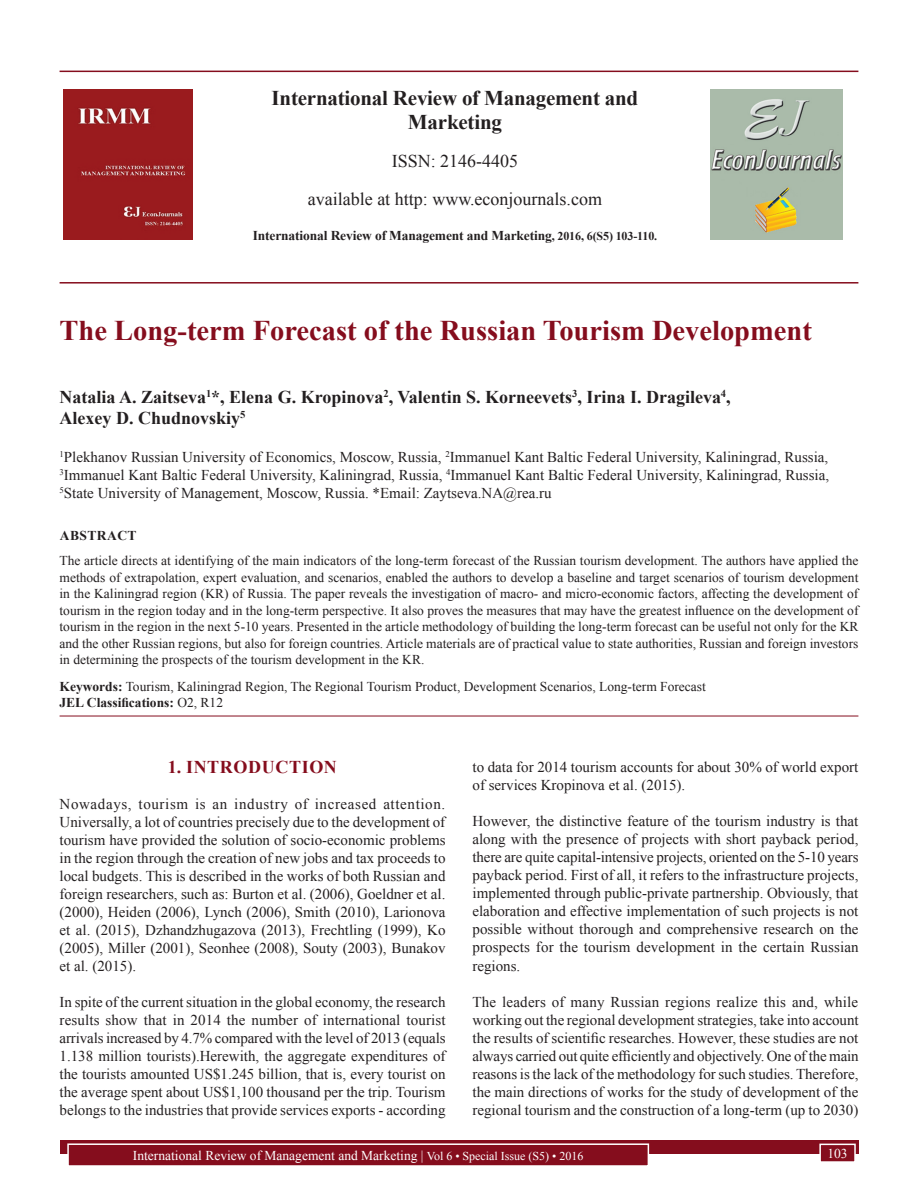
<style>
.page{position:relative;width:918px;height:1188px;background:#fff}
.page>*{position:absolute;margin:0;border:0;box-sizing:border-box;transform-origin:0 0}
.AT{font:700 28.5px "Times New Roman";color:#850d1d}
.Issue_details{font:700 21px/24px "Times New Roman";letter-spacing:-.01em;color:#231f20;text-align:center}
.AU{font:700 18px/21px "Times New Roman";color:#231f20}
.Issue_details-2{font:18px "Times New Roman";color:#231f20}
.t1{font:700 18px "Times New Roman";letter-spacing:.035em;color:#850d1d}
.TX{font:15px/18px "Times New Roman";color:#231f20;text-align:justify}
.AFF{font:15px/18px "Times New Roman";color:#231f20;text-align:justify}
.ABS{font:13.5px/16.5px "Times New Roman";color:#231f20;text-align:justify}
.KWD{font:13.5px/16.2px "Times New Roman";color:#231f20}
.Folio{font:13.5px "Times New Roman";color:#fff}
.Issue_details-3{font:700 13.5px "Times New Roman";letter-spacing:-.01em;color:#231f20}
.ABSH{font:700 13.5px "Times New Roman";letter-spacing:.035em;color:#231f20}
.s1{font-size:12px}
.s2{font-weight:700}
</style>
<div class="page">
<div style="left:60px;top:1140px;width:798px;height:13px;background:#850d1d"></div>
<div style="left:68px;top:1144px;width:580px;height:22px;background:#850d1d"></div>
<div style="left:67px;top:1143px;width:582px;height:24px;border:2px solid #fff"></div>
<div style="left:820px;top:1144px;width:35px;height:18px;background:#850d1d"></div>
<div style="left:819px;top:1144px;width:37px;height:19px;border:2px solid #fff"></div>
<hr style="left:60px;top:71px;width:798px;height:1px;background:#850d1d">
<img style="left:64px;top:89px;width:129px;height:151px">
<img style="left:711px;top:89px;width:132px;height:150px">
<hr style="left:60px;top:282px;width:798px;height:2px;background:#850d1d">
<hr style="left:60px;top:716px;width:798px;height:1px;background:#850d1d">
<p class="Issue_details" style="left:272px;top:85px;width:368px">International Review of Management and<br>Marketing</p>
<p class="Issue_details-2" style="left:392px;top:149px;width:128px">ISSN: 2146-4405</p>
<p class="Issue_details-2" style="left:308px;top:187px;width:296px">available at http: www.econjournals.com</p>
<p class="Issue_details-3" style="left:253px;top:226px;width:406px">International Review of Management and Marketing<span class="s1">, 2016, 6(S5) 103-110.</span></p>
<p class="AT" style="left:60px;top:310px;width:754px">The Long-term Forecast of the Russian Tourism Development</p>
<p class="AU" style="left:60px;top:386px;width:673px">Natalia A. Zaitseva<sup>1</sup>*, Elena G. Kropinova<sup>2</sup>, Valentin S. Korneevets<sup>3</sup>, Irina I. Dragileva<sup>4</sup>,<br>Alexey D. Chudnovskiy<sup>5</sup></p>
<p class="AFF" style="left:60px;top:448px;width:771px"><sup>1</sup>Plekhanov Russian University of Economics, Moscow, Russia, <sup>2</sup>Immanuel Kant Baltic Federal University, Kaliningrad, Russia, <sup>3</sup>Immanuel Kant Baltic Federal University, Kaliningrad, Russia, <sup>4</sup>Immanuel Kant Baltic Federal University, Kaliningrad, Russia, <sup>5</sup>State University of Management, Moscow, Russia. *Email: Zaytseva.NA@rea.ru</p>
<p class="ABSH" style="left:60px;top:526px;width:78px">ABSTRACT</p>
<p class="ABS" style="left:60px;top:552px;width:800px">The article directs at identifying of the main indicators of the long-term forecast of the Russian tourism development. The authors have applied the methods of extrapolation, expert evaluation, and scenarios, enabled the authors to develop a baseline and target scenarios of tourism development in the Kaliningrad region (KR) of Russia. The paper reveals the investigation of macro- and micro-economic factors, affecting the development of tourism in the region today and in the long-term perspective. It also proves the measures that may have the greatest influence on the development of tourism in the region in the next 5-10 years. Presented in the article methodology of building the long-term forecast can be useful not only for the KR and the other Russian regions, but also for foreign countries. Article materials are of practical value to state authorities, Russian and foreign investors in determining the prospects of the tourism development in the KR.</p>
<p class="KWD" style="left:60px;top:678px;width:648px"><span class="s2">Keywords:</span> Tourism, Kaliningrad Region, The Regional Tourism Product, Development Scenarios, Long-term Forecast<br><span class="s2">JEL Classifications:</span> O2, R12</p>
<h1 class="t1" style="left:168px;top:754px;width:171px">1. INTRODUCTION</h1>
<p class="TX" style="left:60px;top:795px;width:387px">Nowadays, tourism is an industry of increased attention.<br>Universally, a lot of countries precisely due to the development of tourism have provided the solution of socio-economic problems in the region through the creation of new jobs and tax proceeds to local budgets. This is described in the works of both Russian and foreign researchers, such as: Burton et al. (2006), Goeldner et al. (2000), Heiden (2006), Lynch (2006), Smith (2010), Larionova et al. (2015), Dzhandzhugazova (2013), Frechtling (1999), Ko (2005), Miller (2001), Seonhee (2008), Souty (2003), Bunakov et al. (2015).</p>
<p class="TX" style="left:60px;top:993px;width:388px">In spite of the current situation in the global economy, the research results show that in 2014 the number of international tourist arrivals increased by 4.7% compared with the level of 2013 (equals 1.138 million tourists).Herewith, the aggregate expenditures of the tourists amounted US$1.245 billion, that is, every tourist on the average spent about US$1,100 thousand per the trip. Tourism belongs to the industries that provide services exports - according</p>
<p class="TX" style="left:472px;top:757px;width:387px">to data for 2014 tourism accounts for about 30% of world export of services Kropinova et al. (2015).</p>
<p class="TX" style="left:472px;top:811px;width:388px">However, the distinctive feature of the tourism industry is that along with the presence of projects with short payback period, there are quite capital-intensive projects, oriented on the 5-10 years payback period. First of all, it refers to the infrastructure projects, implemented through public-private partnership. Obviously, that elaboration and effective implementation of such projects is not possible without thorough and comprehensive research on the prospects for the tourism development in the certain Russian regions.</p>
<p class="TX" style="left:472px;top:992px;width:388px">The leaders of many Russian regions realize this and, while working out the regional development strategies, take into account the results of scientific researches. However, these studies are not always carried out quite efficiently and objectively. One of the main reasons is the lack of the methodology for such studies. Therefore, the main directions of works for the study of development of the regional tourism and the construction of a long-term (up to 2030)</p>
<p class="Folio" style="left:133px;top:1146px;width:452px">International Review of Management and Marketing | <span class="s1">Vol 6 • Special Issue (S5) • 2016</span></p>
<p class="Folio" style="left:827px;top:1144px;width:22px">103</p>
</div>
